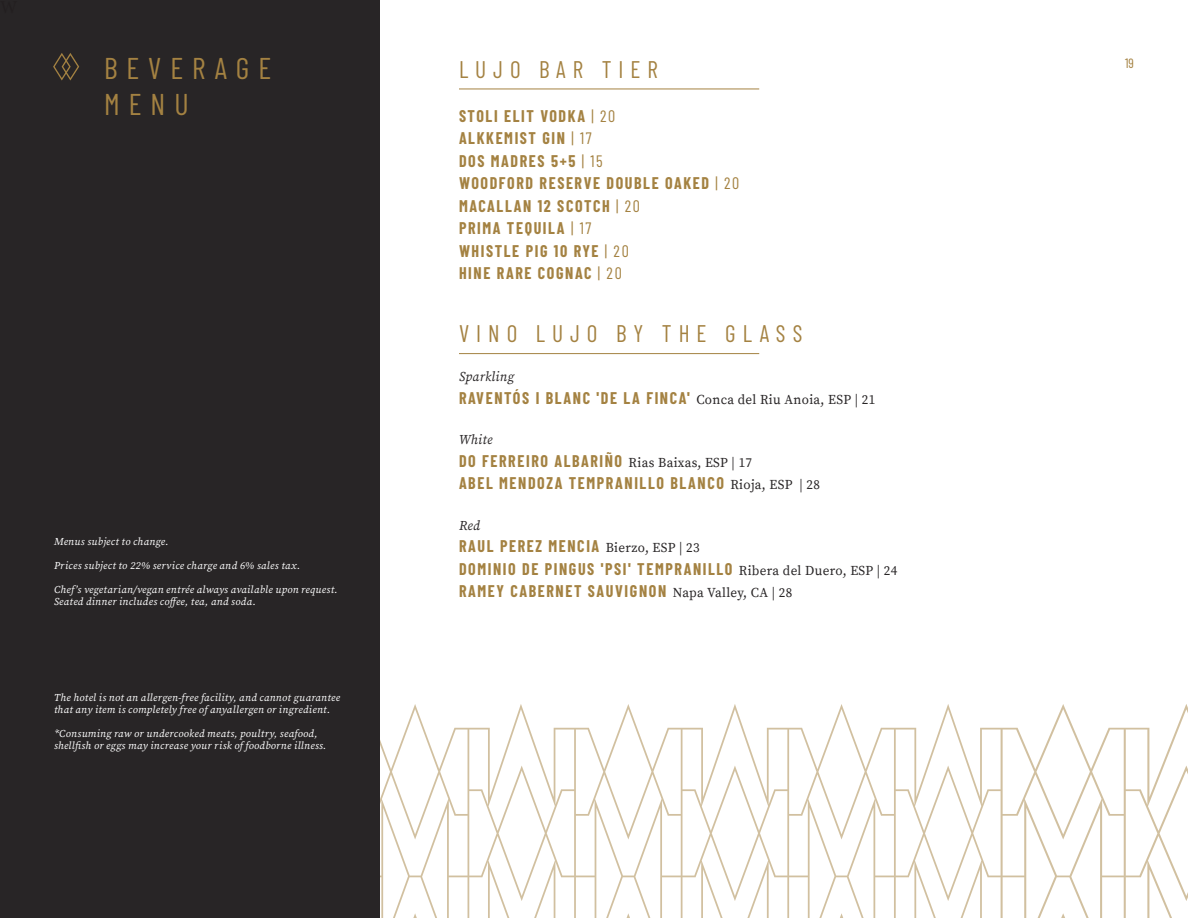
<style>
.page{position:relative;width:1188px;height:918px;background:#fff}
.page>*{position:absolute;margin:0;border:0;box-sizing:border-box;transform-origin:0 0}
.t1{font:30px/36px "Barlow Condensed";letter-spacing:.3em;color:#a48242}
.t2{font:24px "Barlow Condensed";letter-spacing:.3em;color:#a48242}
.t3{font:700 16.5px/22.5px "Barlow Condensed";letter-spacing:.1em;color:#a48242}
.t4{font:italic 13.5px "Source Serif Variable";letter-spacing:.025em;color:#282526}
.t5{font:13.5px "Barlow Condensed";color:#a48242}
.t6{font:italic 10.5px/12px "Source Serif Variable";letter-spacing:.025em;color:#fff}
.s1{font-weight:400}
.s2{font-family:"Source Serif Pro";font-weight:400;font-size:13.5px;color:#282526}
</style>
<div class="page">
<svg style="left:379px;top:704px;width:809px;height:214px"></svg>
<div style="left:0;top:0;width:379px;height:918px;background:#282526"></div>
<svg style="left:53px;top:53px;width:26px;height:28px"></svg>
<hr style="left:459px;top:89px;width:300px;height:1px;background:#a48242">
<hr style="left:459px;top:353px;width:300px;height:1px;background:#a48242">
<p class="t1" style="left:104px;top:48px;width:169px">BEVERAGE<br>MENU</p>
<p class="t6" style="left:54px;top:536px;width:116px">Menus subject to change.</p>
<p class="t6" style="left:54px;top:560px;width:248px">Prices subject to 22% service charge and 6% sales tax.</p>
<p class="t6" style="left:54px;top:584px;width:285px">Chef’s vegetarian/vegan entrée always available upon request.<br>Seated dinner includes coffee, tea, and soda.</p>
<p class="t6" style="left:54px;top:692px;width:287px">The hotel is not an allergen-free facility, and cannot guarantee that any item is completely free of anyallergen or ingredient.</p>
<p class="t6" style="left:54px;top:728px;width:274px">*Consuming raw or undercooked meats, poultry, seafood, shellfish or eggs may increase your risk of foodborne illness.</p>
<p class="t2" style="left:459px;top:52px;width:200px">LUJO BAR TIER</p>
<p class="t3" style="left:459px;top:104px;width:158px">STOLI ELIT VODKA <span class="s1">| 20</span></p>
<p class="t3" style="left:459px;top:126px;width:134px">ALKKEMIST GIN <span class="s1">| 17</span></p>
<p class="t3" style="left:459px;top:149px;width:145px">DOS MADRES 5+5 <span class="s1">| 15</span></p>
<p class="t3" style="left:459px;top:171px;width:282px">WOODFORD RESERVE DOUBLE OAKED <span class="s1">| 20</span></p>
<p class="t3" style="left:459px;top:194px;width:183px">MACALLAN 12 SCOTCH <span class="s1">| 20</span></p>
<p class="t3" style="left:459px;top:216px;width:134px">PRIMA TEQUILA <span class="s1">| 17</span></p>
<p class="t3" style="left:459px;top:239px;width:171px">WHISTLE PIG 10 RYE <span class="s1">| 20</span></p>
<p class="t3" style="left:459px;top:261px;width:164px">HINE RARE COGNAC <span class="s1">| 20</span></p>
<p class="t2" style="left:459px;top:316px;width:345px">VINO LUJO BY THE GLASS</p>
<p class="t4" style="left:459px;top:368px;width:57px">Sparkling</p>
<p class="t3" style="left:459px;top:386px;width:418px">RAVENTÓS I BLANC 'DE LA FINCA' <span class="s2">Conca del Riu Anoia, ESP | 21</span></p>
<p class="t4" style="left:459px;top:431px;width:35px">White</p>
<p class="t3" style="left:459px;top:449px;width:295px">DO FERREIRO ALBARIÑO <span class="s2">Rias Baixas, ESP | 17</span></p>
<p class="t3" style="left:459px;top:471px;width:363px">ABEL MENDOZA TEMPRANILLO BLANCO <span class="s2">Rioja, ESP | 28</span></p>
<p class="t4" style="left:459px;top:516px;width:23px">Red</p>
<p class="t3" style="left:459px;top:534px;width:242px">RAUL PEREZ MENCIA <span class="s2">Bierzo, ESP | 23</span></p>
<p class="t3" style="left:459px;top:557px;width:440px">DOMINIO DE PINGUS 'PSI' TEMPRANILLO <span class="s2">Ribera del Duero, ESP | 24<br></span>RAMEY CABERNET SAUVIGNON <span class="s2">Napa Valley, CA | 28</span></p>
<p class="t5" style="left:1125px;top:53px;width:10px">19</p>
</div>
